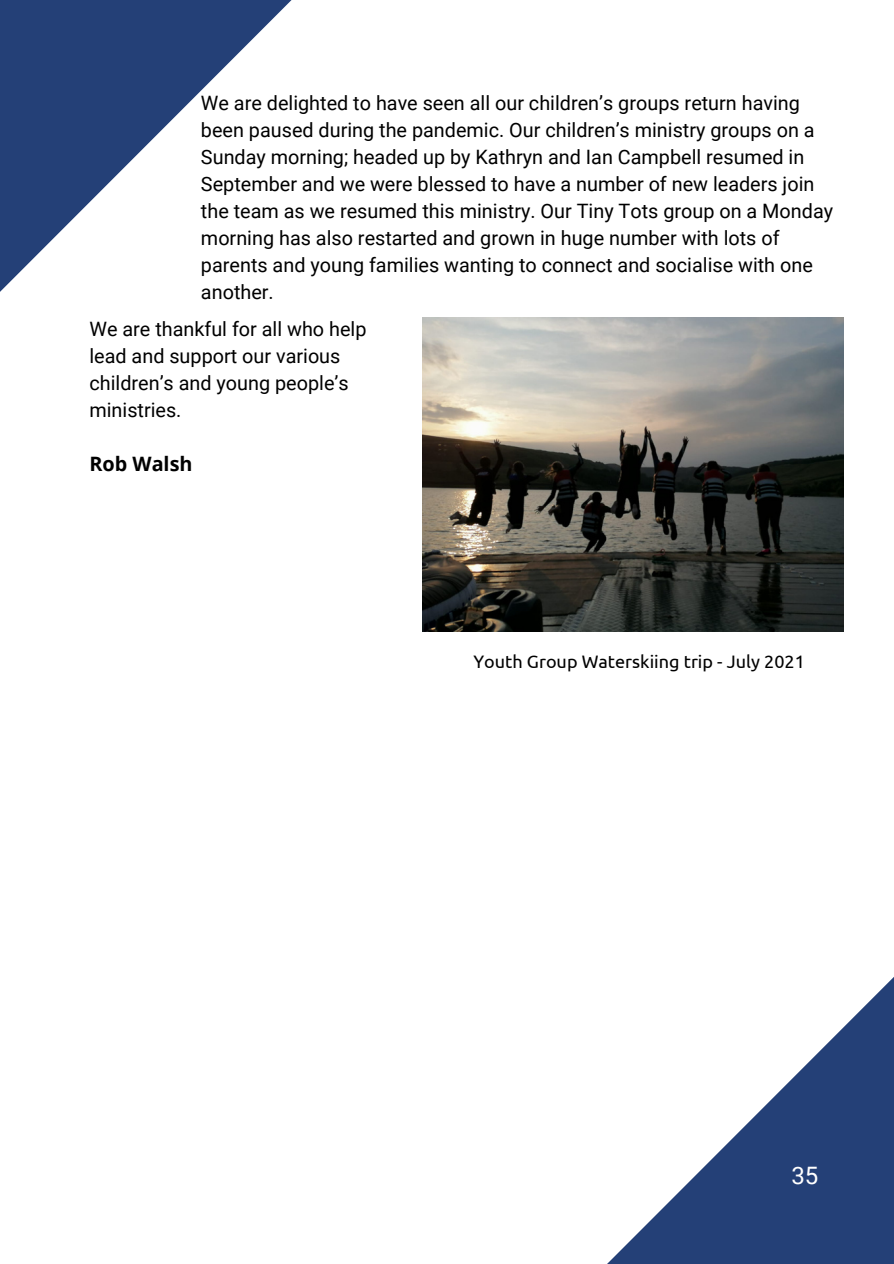
<style>
.page{position:relative;width:894px;height:1264px;background:#fff}
.page>*{position:absolute;margin:0;border:0;box-sizing:border-box;transform-origin:0 0}
.t1{font:24px "Roboto";color:#fff}
.t2{font:19.8px/27px "Roboto";color:#000}
.t3{font:700 19.8px "Open Sans";color:#000}
.t4{font:18px "Ubuntu";color:#000}
</style>
<div class="page">
<svg style="left:0;top:0;width:292px;height:292px"></svg>
<svg style="left:608px;top:978px;width:285px;height:285px"></svg>
<img style="left:422px;top:317px;width:420px;height:314px">
<p class="t2" style="left:201px;top:89px;width:633px">We are delighted to have seen all our children’s groups return having been paused during the pandemic. Our children’s ministry groups on a Sunday morning; headed up by Kathryn and Ian Campbell resumed in September and we were blessed to have a number of new leaders join the team as we resumed this ministry. Our Tiny Tots group on a Monday morning has also restarted and grown in huge number with lots of parents and young families wanting to connect and socialise with one another.</p>
<p class="t2" style="left:89px;top:315px;width:278px">We are thankful for all who help lead and support our various children’s and young people’s ministries.</p>
<p class="t3" style="left:89px;top:450px;width:105px">Rob Walsh</p>
<p class="t4" style="left:473px;top:651px;width:333px">Youth Group Waterskiing trip - July 2021</p>
<p class="t1" style="left:791px;top:1161px;width:28px">35</p>
</div>
